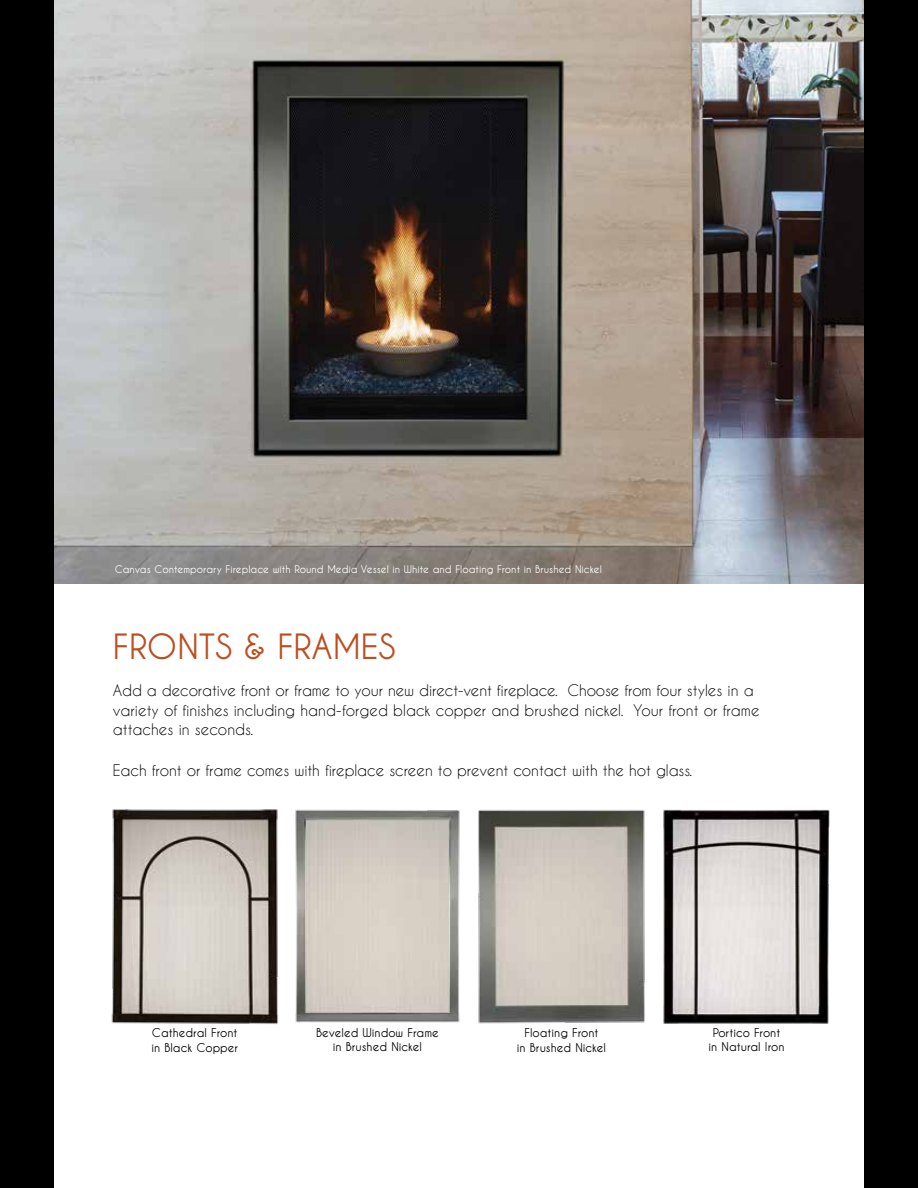
<style>
.page{position:relative;width:918px;height:1188px;background:#fff}
.page>*{position:absolute;margin:0;border:0;box-sizing:border-box;transform-origin:0 0}
.t1{font:700 34.5px "Caviar Dreams";color:#bc4e21}
.t2{font:15px/19.5px "Caviar Dreams";letter-spacing:-.005em;color:#000}
.t3{font:700 12px/14.4px "Caviar Dreams";color:#000;text-align:center}
.t4{font:700 10.5px "Caviar Dreams";color:#fff}
</style>
<div class="page">
<img style="left:54px;top:0;width:810px;height:583px">
<div style="left:0;top:0;width:54px;height:1188px;background:#000"></div>
<div style="left:864px;top:0;width:54px;height:1188px;background:#000"></div>
<img style="left:111px;top:809px;width:167px;height:215px">
<img style="left:295px;top:809px;width:165px;height:214px">
<img style="left:478px;top:810px;width:167px;height:214px">
<img style="left:663px;top:809px;width:166px;height:215px">
<p class="t4" style="left:115px;top:563px;width:489px">Canvas Contemporary Fireplace with Round Media Vessel in White and Floating Front in Brushed Nickel</p>
<h1 class="t1" style="left:113px;top:627px;width:284px">FRONTS &amp; FRAMES</h1>
<p class="t2" style="left:113px;top:681px;width:648px">Add a decorative front or frame to your new direct-vent fireplace. Choose from four styles in a variety of finishes including hand-forged black copper and brushed nickel. Your front or frame attaches in seconds.</p>
<p class="t2" style="left:113px;top:761px;width:581px">Each front or frame comes with fireplace screen to prevent contact with the hot glass.</p>
<p class="t3" style="left:151px;top:1026px;width:88px;text-align:left">Cathedral Front in Black Copper</p>
<p class="t3" style="left:316px;top:1025px;width:124px">Beveled Window Frame in Brushed Nickel</p>
<p class="t3" style="left:517px;top:1026px;width:91px">Floating Front<br>in Brushed Nickel</p>
<p class="t3" style="left:709px;top:1025px;width:78px">Portico Front in Natural Iron</p>
</div>
